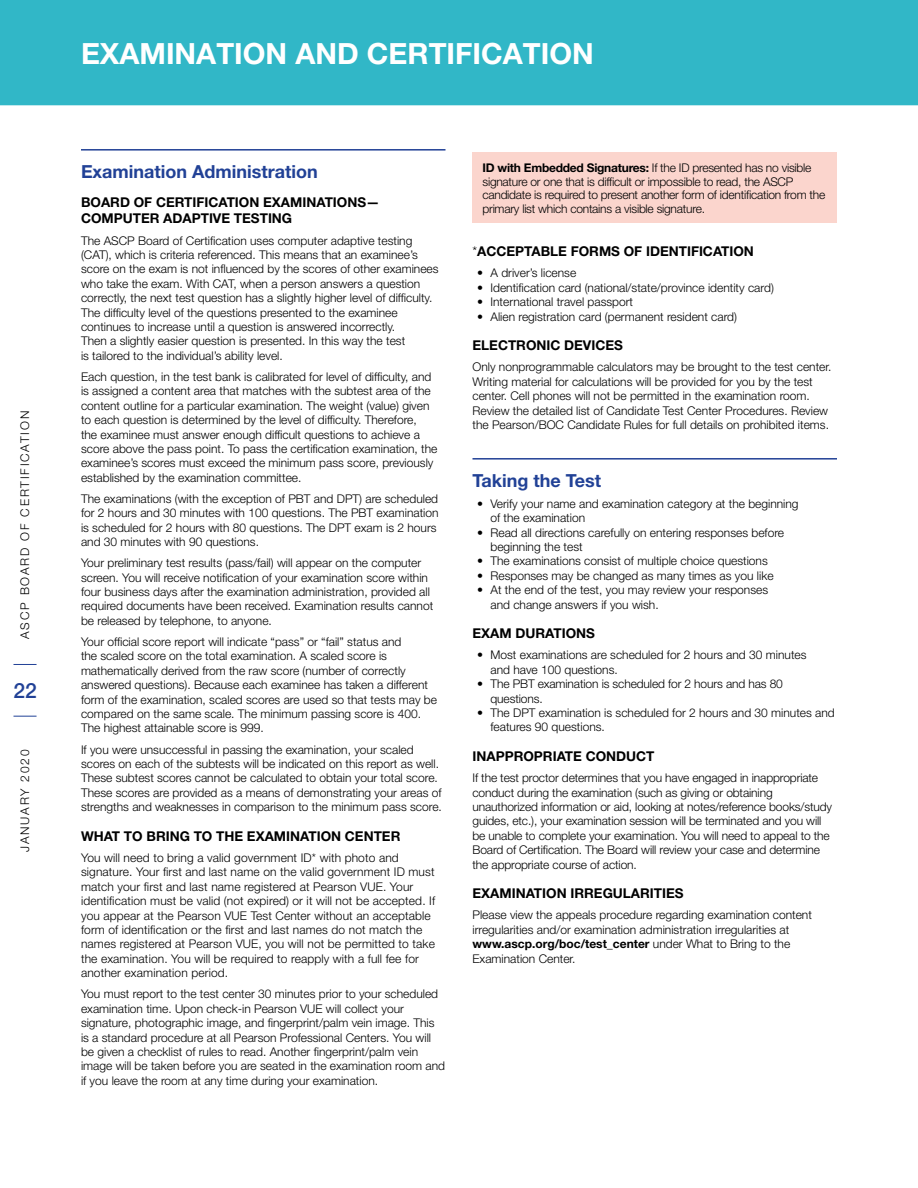
<style>
.page{position:relative;width:918px;height:1188px;background:#fff}
.page>*{position:absolute;margin:0;border:0;box-sizing:border-box;transform-origin:0 0}
.t1{font:700 29.25px "Helvetica Neue LT Pro";color:#fff}
.t2{font:500 21px "Helvetica Neue LT Std";color:#214196}
.t3{font:700 18px "Helvetica Neue LT Std";color:#214196}
.t4{font:700 13.5px/16.2px "Helvetica Neue LT Std";color:#000}
.t5{font:300 12px/14.4px "Helvetica Neue LT Std";color:#000}
.t6{font:300 12px/13.5px "Helvetica Neue LT Std";letter-spacing:-.02em;color:#000}
.t7{font:300 12px "Helvetica Neue LT Std";letter-spacing:.15em;color:#000}
.s1{font-weight:700}
.s2{font-weight:300}
</style>
<div class="page">
<svg style="left:14px;top:664px;width:23px;height:1px"></svg>
<svg style="left:14px;top:716px;width:23px;height:1px"></svg>
<div style="left:0;top:0;width:918px;height:105px;background:#31b7c7"></div>
<hr style="left:81px;top:149px;width:365px;height:2px;background:#214196">
<div style="left:472px;top:152px;width:365px;height:71px;background:#fbd5cd"></div>
<hr style="left:472px;top:458px;width:365px;height:2px;background:#214196">
<p class="t7" style="left:18px;top:639px;width:229px;rotate:-90deg">ASCP BOARD OF CERTIFICATION</p>
<h2 class="t2" style="left:13px;top:678px;width:25px">22</h2>
<p class="t7" style="left:18px;top:852px;width:104px;rotate:-90deg">JANUARY 2020</p>
<h1 class="t1" style="left:81px;top:36px;width:514px">EXAMINATION AND CERTIFICATION</h1>
<h3 class="t3" style="left:81px;top:160px;width:238px">Examination Administration</h3>
<p class="t4" style="left:81px;top:194px;width:300px">BOARD OF CERTIFICATION EXAMINATIONS—<br>COMPUTER ADAPTIVE TESTING</p>
<p class="t5" style="left:81px;top:233px;width:359px">The ASCP Board of Certification uses computer adaptive testing (CAT), which is criteria referenced. This means that an examinee’s score on the exam is not influenced by the scores of other examinees who take the exam. With CAT, when a person answers a question correctly, the next test question has a slightly higher level of difficulty.<br>The difficulty level of the questions presented to the examinee continues to increase until a question is answered incorrectly.<br>Then a slightly easier question is presented. In this way the test<br>is tailored to the individual’s ability level.</p>
<p class="t5" style="left:81px;top:369px;width:358px">Each question, in the test bank is calibrated for level of difficulty, and is assigned a content area that matches with the subtest area of the content outline for a particular examination. The weight (value) given to each question is determined by the level of difficulty. Therefore,<br>the examinee must answer enough difficult questions to achieve a score above the pass point. To pass the certification examination, the examinee’s scores must exceed the minimum pass score, previously established by the examination committee.</p>
<p class="t5" style="left:81px;top:491px;width:359px">The examinations (with the exception of PBT and DPT) are scheduled for 2 hours and 30 minutes with 100 questions. The PBT examination is scheduled for 2 hours with 80 questions. The DPT exam is 2 hours and 30 minutes with 90 questions.</p>
<p class="t5" style="left:81px;top:556px;width:354px">Your preliminary test results (pass/fail) will appear on the computer screen. You will receive notification of your examination score within four business days after the examination administration, provided all required documents have been received. Examination results cannot be released by telephone, to anyone.</p>
<p class="t5" style="left:81px;top:634px;width:358px">Your official score report will indicate “pass” or “fail” status and<br>the scaled score on the total examination. A scaled score is mathematically derived from the raw score (number of correctly answered questions). Because each examinee has taken a different form of the examination, scaled scores are used so that tests may be compared on the same scale. The minimum passing score is 400.<br>The highest attainable score is 999.</p>
<p class="t5" style="left:81px;top:742px;width:362px">If you were unsuccessful in passing the examination, your scaled scores on each of the subtests will be indicated on this report as well.<br>These subtest scores cannot be calculated to obtain your total score.<br>These scores are provided as a means of demonstrating your areas of strengths and weaknesses in comparison to the minimum pass score.</p>
<p class="t4" style="left:81px;top:828px;width:321px">WHAT TO BRING TO THE EXAMINATION CENTER</p>
<p class="t5" style="left:81px;top:850px;width:356px">You will need to bring a valid government ID* with photo and signature. Your first and last name on the valid government ID must match your first and last name registered at Pearson VUE. Your identification must be valid (not expired) or it will not be accepted. If you appear at the Pearson VUE Test Center without an acceptable form of identification or the first and last names do not match the names registered at Pearson VUE, you will not be permitted to take the examination. You will be required to reapply with a full fee for another examination period.</p>
<p class="t5" style="left:81px;top:987px;width:366px">You must report to the test center 30 minutes prior to your scheduled examination time. Upon check-in Pearson VUE will collect your signature, photographic image, and fingerprint/palm vein image. This is a standard procedure at all Pearson Professional Centers. You will be given a checklist of rules to read. Another fingerprint/palm vein image will be taken before you are seated in the examination room and if you leave the room at any time during your examination.</p>
<p class="t6" style="left:482px;top:161px;width:344px"><span class="s1">ID with Embedded Signatures:</span> If the ID presented has no visible signature or one that is difficult or impossible to read, the ASCP candidate is required to present another form of identification from the primary list which contains a visible signature.</p>
<p class="t4" style="left:472px;top:243px;width:283px"><span class="s2">*</span>ACCEPTABLE FORMS OF IDENTIFICATION</p>
<p class="t5" style="left:477px;top:266px;width:101px">• A driver’s license</p>
<p class="t5" style="left:477px;top:280px;width:298px">• Identification card (national/state/province identity card)</p>
<p class="t5" style="left:477px;top:294px;width:158px">• International travel passport</p>
<p class="t5" style="left:477px;top:309px;width:262px">• Alien registration card (permanent resident card)</p>
<p class="t4" style="left:472px;top:337px;width:152px">ELECTRONIC DEVICES</p>
<p class="t5" style="left:472px;top:360px;width:360px">Only nonprogrammable calculators may be brought to the test center.<br>Writing material for calculations will be provided for you by the test center. Cell phones will not be permitted in the examination room.<br>Review the detailed list of Candidate Test Center Procedures. Review the Pearson/BOC Candidate Rules for full details on prohibited items.</p>
<h3 class="t3" style="left:472px;top:469px;width:130px">Taking the Test</h3>
<p class="t5" style="left:490px;top:496px;width:310px;text-indent:-14px">• Verify your name and examination category at the beginning of the examination</p>
<p class="t5" style="left:490px;top:525px;width:295px;text-indent:-14px">• Read all directions carefully on entering responses before beginning the test</p>
<p class="t5" style="left:477px;top:554px;width:292px">• The examinations consist of multiple choice questions</p>
<p class="t5" style="left:477px;top:568px;width:298px">• Responses may be changed as many times as you like</p>
<p class="t5" style="left:490px;top:582px;width:279px;text-indent:-14px">• At the end of the test, you may review your responses and change answers if you wish.</p>
<p class="t4" style="left:472px;top:625px;width:124px">EXAM DURATIONS</p>
<p class="t5" style="left:490px;top:648px;width:318px;text-indent:-14px">• Most examinations are scheduled for 2 hours and 30 minutes and have 100 questions.</p>
<p class="t5" style="left:490px;top:676px;width:294px;text-indent:-14px">• The PBT examination is scheduled for 2 hours and has 80 questions.</p>
<p class="t5" style="left:490px;top:705px;width:346px;text-indent:-14px">• The DPT examination is scheduled for 2 hours and 30 minutes and features 90 questions.</p>
<p class="t4" style="left:472px;top:748px;width:183px">INAPPROPRIATE CONDUCT</p>
<p class="t5" style="left:472px;top:770px;width:361px">If the test proctor determines that you have engaged in inappropriate conduct during the examination (such as giving or obtaining unauthorized information or aid, looking at notes/reference books/study guides, etc.), your examination session will be terminated and you will be unable to complete your examination. You will need to appeal to the Board of Certification. The Board will review your case and determine the appropriate course of action.</p>
<p class="t4" style="left:472px;top:885px;width:213px">EXAMINATION IRREGULARITIES</p>
<p class="t5" style="left:472px;top:908px;width:341px">Please view the appeals procedure regarding examination content irregularities and/or examination administration irregularities at <span class="s1">www.ascp.org/boc/test_center</span> under What to Bring to the Examination Center.</p>
</div>
